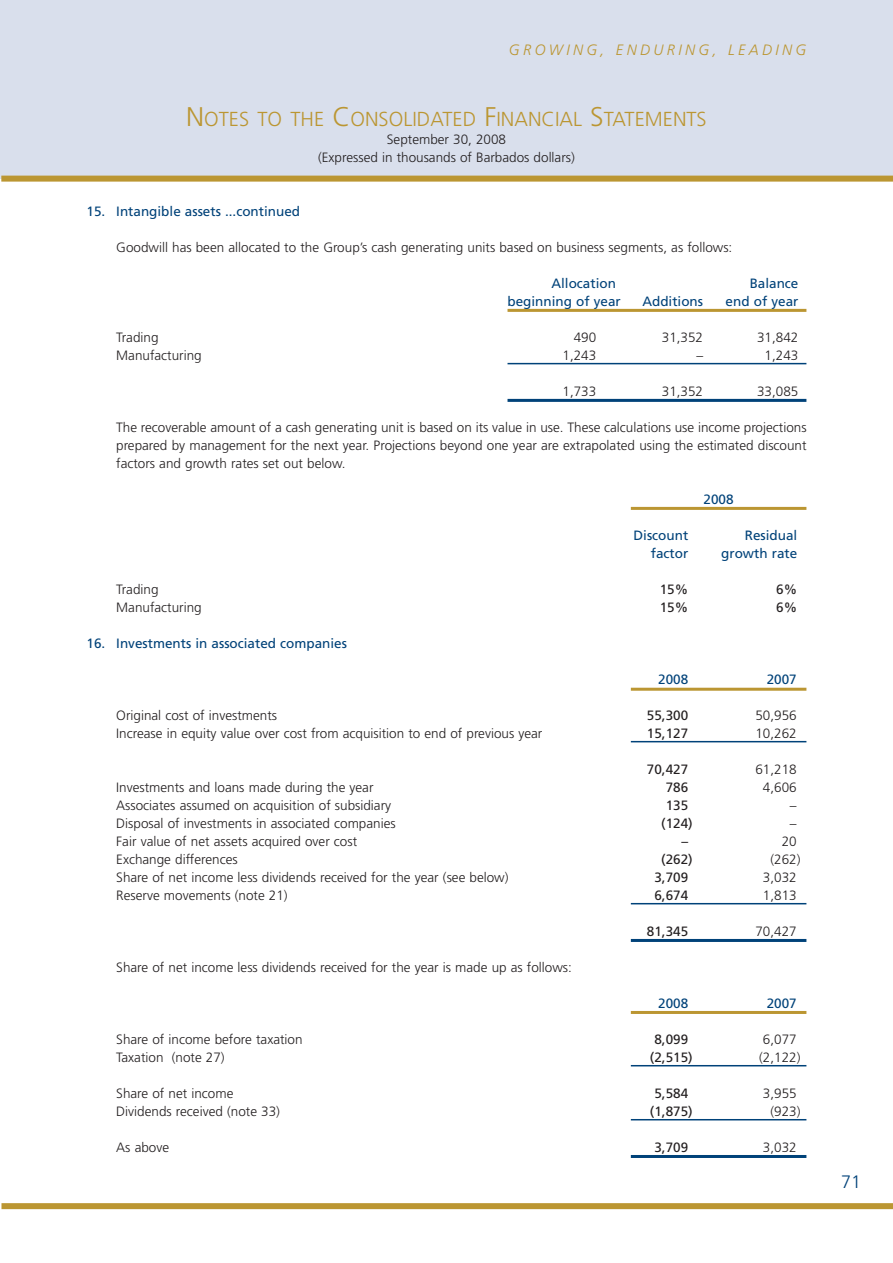
<style>
.page{position:relative;width:893px;height:1263px;background:#fff}
.page>*{position:absolute;margin:0;border:0;box-sizing:border-box;transform-origin:0 0}
.t1{font:300 20.25px "Frutiger";color:#bb9632}
.t2{font:300 18px "Frutiger";color:#004279}
.t3{font:italic 300 15px "Frutiger";letter-spacing:.22em;color:#bb9632}
.t4{font:300 13.5px/18px "Frutiger";color:#231f20;text-align:center}
.t5{font:13.5px "Frutiger";color:#004279}
.t6{font:13.5px "Frutiger";color:#231f20}
.s1{font-size:27px}
</style>
<div class="page">
<div style="left:0;top:0;width:893px;height:179px;background:#d9dfec"></div>
<div style="left:1px;top:176px;width:892px;height:6px;background:#bb9632"></div>
<hr style="left:0;top:0;width:1px;height:180px;background:#d9dfec">
<div style="left:1px;top:1203px;width:892px;height:6px;background:#bb9632"></div>
<hr style="left:507px;top:309px;width:299px;height:3px;background:#bb9632">
<hr style="left:507px;top:363px;width:299px;height:1px;background:#004279">
<hr style="left:507px;top:399px;width:299px;height:3px;background:#004279">
<hr style="left:631px;top:507px;width:175px;height:3px;background:#bb9632">
<hr style="left:631px;top:688px;width:175px;height:3px;background:#bb9632">
<hr style="left:631px;top:741px;width:175px;height:1px;background:#004279">
<hr style="left:631px;top:903px;width:175px;height:1px;background:#004279">
<hr style="left:631px;top:939px;width:175px;height:3px;background:#004279">
<hr style="left:631px;top:1011px;width:175px;height:3px;background:#bb9632">
<hr style="left:631px;top:1065px;width:175px;height:1px;background:#004279">
<hr style="left:631px;top:1119px;width:175px;height:1px;background:#004279">
<hr style="left:631px;top:1155px;width:175px;height:3px;background:#004279">
<p class="t3" style="left:509px;top:44px;width:299px">GROWING, ENDURING, LEADING</p>
<h1 class="t1" style="left:186px;top:111px;width:522px"><span class="s1">N</span>OTES TO THE <span class="s1">C</span>ONSOLIDATED <span class="s1">F</span>INANCIAL <span class="s1">S</span>TATEMENTS</h1>
<p class="t4" style="left:318px;top:131px;width:258px">September 30, 2008<br>(Expressed in thousands of Barbados dollars)</p>
<p class="t5" style="left:87px;top:206px;width:215px">15. Intangible assets ...continued</p>
<p class="t4" style="left:116px;top:239px;width:618px">Goodwill has been allocated to the Group’s cash generating units based on business segments, as follows:</p>
<p class="t5" style="left:551px;top:278px;width:66px">Allocation</p>
<p class="t5" style="left:750px;top:278px;width:50px">Balance</p>
<p class="t5" style="left:507px;top:296px;width:115px">beginning of year</p>
<p class="t5" style="left:642px;top:296px;width:62px">Additions</p>
<p class="t5" style="left:726px;top:296px;width:74px">end of year</p>
<p class="t4" style="left:116px;top:329px;width:44px">Trading</p>
<p class="t4" style="left:574px;top:329px;width:24px">490</p>
<p class="t4" style="left:662px;top:329px;width:43px">31,352</p>
<p class="t4" style="left:757px;top:329px;width:43px">31,842</p>
<p class="t4" style="left:116px;top:347px;width:87px">Manufacturing</p>
<p class="t4" style="left:562px;top:347px;width:35px">1,243</p>
<p class="t4" style="left:696px;top:347px;width:8px">–</p>
<p class="t4" style="left:765px;top:347px;width:35px">1,243</p>
<p class="t4" style="left:562px;top:383px;width:35px">1,733</p>
<p class="t4" style="left:662px;top:383px;width:43px">31,352</p>
<p class="t4" style="left:757px;top:383px;width:43px">33,085</p>
<p class="t4" style="left:116px;top:419px;width:692px;text-align:justify">The recoverable amount of a cash generating unit is based on its value in use. These calculations use income projections prepared by management for the next year. Projections beyond one year are extrapolated using the estimated discount factors and growth rates set out below.</p>
<p class="t5" style="left:704px;top:494px;width:32px">2008</p>
<p class="t5" style="left:633px;top:530px;width:56px">Discount</p>
<p class="t5" style="left:745px;top:530px;width:54px">Residual</p>
<p class="t5" style="left:651px;top:548px;width:39px">factor</p>
<p class="t5" style="left:721px;top:548px;width:78px">growth rate</p>
<p class="t4" style="left:116px;top:581px;width:44px">Trading</p>
<p class="t6" style="left:660px;top:584px;width:30px">15%</p>
<p class="t6" style="left:776px;top:584px;width:23px">6%</p>
<p class="t4" style="left:116px;top:599px;width:87px">Manufacturing</p>
<p class="t6" style="left:660px;top:602px;width:30px">15%</p>
<p class="t6" style="left:776px;top:602px;width:23px">6%</p>
<p class="t5" style="left:87px;top:638px;width:262px">16. Investments in associated companies</p>
<p class="t5" style="left:658px;top:674px;width:32px">2008</p>
<p class="t5" style="left:767px;top:674px;width:32px">2007</p>
<p class="t4" style="left:116px;top:707px;width:162px">Original cost of investments</p>
<p class="t6" style="left:647px;top:710px;width:43px">55,300</p>
<p class="t4" style="left:755px;top:707px;width:43px">50,956</p>
<p class="t4" style="left:116px;top:725px;width:428px">Increase in equity value over cost from acquisition to end of previous year</p>
<p class="t6" style="left:647px;top:728px;width:43px">15,127</p>
<p class="t4" style="left:755px;top:725px;width:43px">10,262</p>
<p class="t6" style="left:647px;top:764px;width:43px">70,427</p>
<p class="t4" style="left:755px;top:761px;width:43px">61,218</p>
<p class="t4" style="left:116px;top:779px;width:259px">Investments and loans made during the year</p>
<p class="t6" style="left:666px;top:782px;width:24px">786</p>
<p class="t4" style="left:763px;top:779px;width:35px">4,606</p>
<p class="t4" style="left:116px;top:797px;width:276px">Associates assumed on acquisition of subsidiary</p>
<p class="t6" style="left:666px;top:800px;width:24px">135</p>
<p class="t4" style="left:790px;top:797px;width:8px">–</p>
<p class="t4" style="left:116px;top:815px;width:281px">Disposal of investments in associated companies</p>
<p class="t6" style="left:661px;top:818px;width:33px">(124)</p>
<p class="t4" style="left:790px;top:815px;width:8px">–</p>
<p class="t4" style="left:116px;top:833px;width:242px">Fair value of net assets acquired over cost</p>
<p class="t6" style="left:681px;top:836px;width:8px">–</p>
<p class="t4" style="left:782px;top:833px;width:17px">20</p>
<p class="t4" style="left:116px;top:851px;width:123px">Exchange differences</p>
<p class="t6" style="left:661px;top:854px;width:33px">(262)</p>
<p class="t4" style="left:770px;top:851px;width:32px">(262)</p>
<p class="t4" style="left:116px;top:869px;width:394px">Share of net income less dividends received for the year (see below)</p>
<p class="t6" style="left:654px;top:872px;width:35px">3,709</p>
<p class="t4" style="left:763px;top:869px;width:35px">3,032</p>
<p class="t4" style="left:116px;top:887px;width:173px">Reserve movements (note 21)</p>
<p class="t6" style="left:654px;top:890px;width:35px">6,674</p>
<p class="t4" style="left:763px;top:887px;width:35px">1,813</p>
<p class="t6" style="left:647px;top:926px;width:43px">81,345</p>
<p class="t4" style="left:755px;top:923px;width:43px">70,427</p>
<p class="t4" style="left:116px;top:959px;width:457px">Share of net income less dividends received for the year is made up as follows:</p>
<p class="t5" style="left:658px;top:998px;width:32px">2008</p>
<p class="t5" style="left:767px;top:998px;width:32px">2007</p>
<p class="t4" style="left:116px;top:1031px;width:188px">Share of income before taxation</p>
<p class="t6" style="left:654px;top:1034px;width:35px">8,099</p>
<p class="t4" style="left:763px;top:1031px;width:35px">6,077</p>
<p class="t4" style="left:116px;top:1049px;width:110px">Taxation (note 27)</p>
<p class="t6" style="left:650px;top:1052px;width:44px">(2,515)</p>
<p class="t4" style="left:759px;top:1049px;width:43px">(2,122)</p>
<p class="t4" style="left:116px;top:1085px;width:119px">Share of net income</p>
<p class="t6" style="left:654px;top:1088px;width:35px">5,584</p>
<p class="t4" style="left:763px;top:1085px;width:35px">3,955</p>
<p class="t4" style="left:116px;top:1103px;width:165px">Dividends received (note 33)</p>
<p class="t6" style="left:650px;top:1106px;width:44px">(1,875)</p>
<p class="t4" style="left:770px;top:1103px;width:32px">(923)</p>
<p class="t4" style="left:116px;top:1139px;width:54px">As above</p>
<p class="t6" style="left:654px;top:1142px;width:35px">3,709</p>
<p class="t4" style="left:763px;top:1139px;width:35px">3,032</p>
<h2 class="t2" style="left:841px;top:1174px;width:22px">71</h2>
</div>
